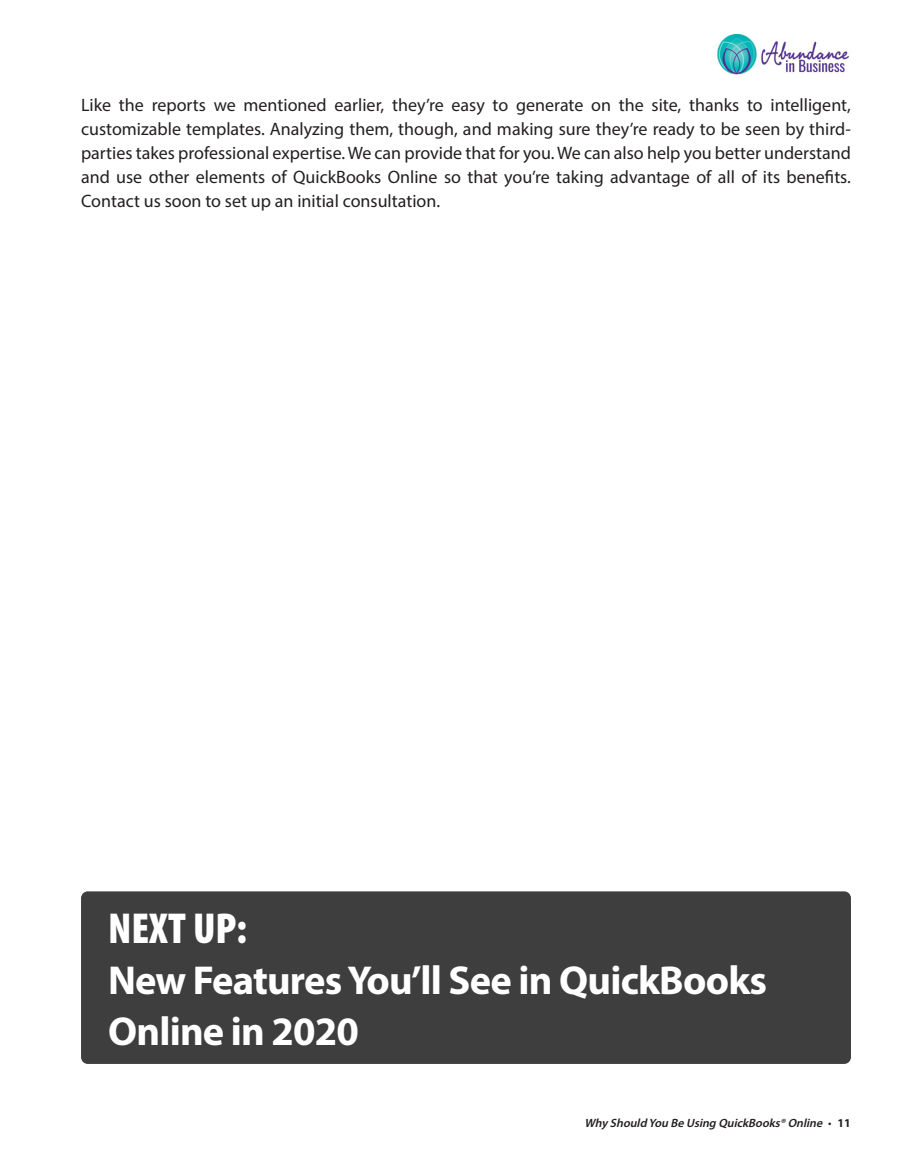
<style>
.page{position:relative;width:905px;height:1175px;background:#fff}
.page>*{position:absolute;margin:0;border:0;box-sizing:border-box;transform-origin:0 0}
.t1{font:900 condensed 43.5px "Myriad Pro";color:#fff}
.t2{font:700 40.5px/51px "Myriad Pro";letter-spacing:-.02em;color:#fff}
.t3{font:18px/24px "Myriad Pro";color:#231f20;text-align:justify}
.t4{font:italic 600 12px "Myriad Pro";color:#231f20}
.s1{font-weight:400;font-style:normal}
.s2{font-weight:700;font-style:normal}
</style>
<div class="page">
<img style="left:717px;top:35px;width:132px;height:40px">
<div style="left:81px;top:891px;width:769px;height:173px;background:#3e3e3f;border-radius:7px"></div>
<p class="t3" style="left:81px;top:93px;width:771px">Like the reports we mentioned earlier, they’re easy to generate on the site, thanks to intelligent, customizable templates. Analyzing them, though, and making sure they’re ready to be seen by third&shy;parties takes professional expertise. We can provide that for you. We can also help you better understand and use other elements of QuickBooks Online so that you’re taking advantage of all of its benefits.<br>Contact us soon to set up an initial consultation.</p>
<p class="t1" style="left:108px;top:904px;width:140px">NEXT UP:</p>
<p class="t2" style="left:108px;top:953px;width:660px">New Features You’ll See in QuickBooks<br>Online in 2020</p>
<p class="t4" style="left:584px;top:1115px;width:268px">Why Should You Be Using QuickBooks®Online <span class="s1">•</span> <span class="s2">1 1</span></p>
</div>
